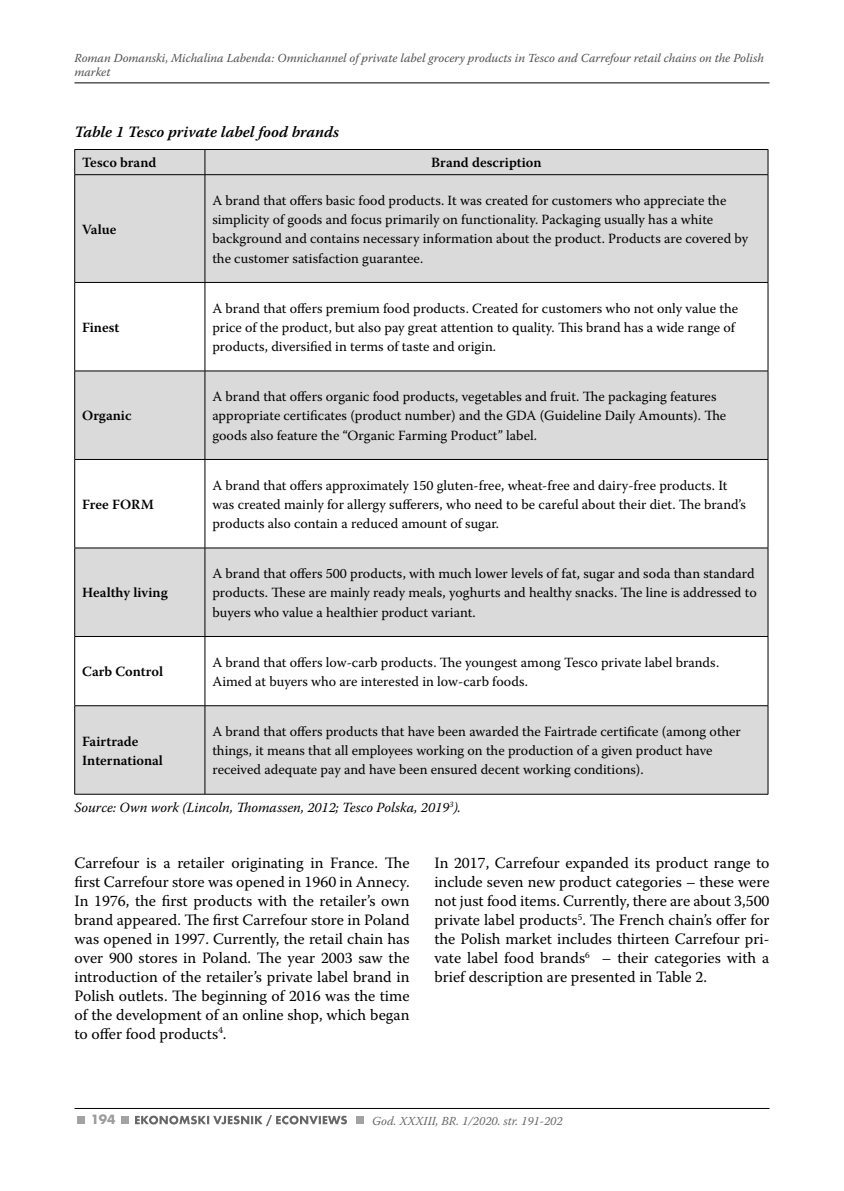
<style>
.page{position:relative;width:844px;height:1191px;background:#fff}
.page>*{position:absolute;margin:0;border:0;box-sizing:border-box;transform-origin:0 0}
.t1{font:15.75px/18.9px "Warnock Pro";color:#000;text-align:justify}
.t2{font:italic 600 15.75px "Warnock Pro";color:#000}
.t3{font:14px/19.2px "Warnock Pro";color:#000}
.t4{font:600 14px/19.2px "Warnock Pro";color:#000}
.t5{font:italic 14px "Warnock Pro";color:#000}
.t6{font:700 14px "Futura TOT";color:#9c9c9c}
.t7{font:italic 12.25px/14px "Warnock Pro";color:#4f4f4f}
.t8{font:italic 12.25px "Warnock Pro";color:#676767}
</style>
<div class="page">
<hr style="left:74px;top:83px;width:695px;height:1px;background:#000">
<hr style="left:74px;top:1108px;width:695px;height:1px;background:#000">
<div style="left:121px;top:1115px;width:7px;height:8px;background:#a3a3a3"></div>
<div style="left:356px;top:1115px;width:8px;height:8px;background:#a3a3a3"></div>
<div style="left:77px;top:1115px;width:8px;height:8px;background:#a3a3a3"></div>
<svg style="left:135px;top:1115px;width:212px;height:11px"></svg>
<svg style="left:75px;top:150px;width:692px;height:644px;fill:#dadada"></svg>
<hr style="left:74px;top:149px;width:131px;height:1px;background:#000">
<svg style="left:74px;top:150px;width:1px;height:24px"></svg>
<hr style="left:205px;top:149px;width:563px;height:1px;background:#000">
<svg style="left:204px;top:150px;width:1px;height:24px"></svg>
<svg style="left:767px;top:150px;width:1px;height:24px"></svg>
<hr style="left:74px;top:174px;width:131px;height:1px;background:#000">
<hr style="left:74px;top:175px;width:1px;height:107px;background:#000">
<hr style="left:205px;top:174px;width:563px;height:1px;background:#000">
<hr style="left:204px;top:175px;width:1px;height:107px;background:#000">
<hr style="left:767px;top:175px;width:1px;height:107px;background:#000">
<hr style="left:74px;top:282px;width:131px;height:1px;background:#000">
<hr style="left:74px;top:283px;width:1px;height:88px;background:#000">
<hr style="left:205px;top:282px;width:563px;height:1px;background:#000">
<hr style="left:204px;top:283px;width:1px;height:88px;background:#000">
<hr style="left:767px;top:283px;width:1px;height:88px;background:#000">
<hr style="left:74px;top:371px;width:131px;height:1px;background:#000">
<hr style="left:74px;top:371px;width:1px;height:88px;background:#000">
<hr style="left:205px;top:371px;width:563px;height:1px;background:#000">
<hr style="left:204px;top:371px;width:1px;height:88px;background:#000">
<hr style="left:767px;top:371px;width:1px;height:88px;background:#000">
<hr style="left:74px;top:459px;width:131px;height:1px;background:#000">
<hr style="left:74px;top:460px;width:1px;height:88px;background:#000">
<hr style="left:205px;top:459px;width:563px;height:1px;background:#000">
<hr style="left:204px;top:460px;width:1px;height:88px;background:#000">
<hr style="left:767px;top:460px;width:1px;height:88px;background:#000">
<hr style="left:74px;top:547px;width:131px;height:1px;background:#000">
<hr style="left:74px;top:548px;width:1px;height:88px;background:#000">
<hr style="left:205px;top:547px;width:563px;height:1px;background:#000">
<hr style="left:204px;top:548px;width:1px;height:88px;background:#000">
<hr style="left:767px;top:548px;width:1px;height:88px;background:#000">
<hr style="left:74px;top:636px;width:131px;height:1px;background:#000">
<hr style="left:74px;top:636px;width:1px;height:69px;background:#000">
<hr style="left:205px;top:636px;width:563px;height:1px;background:#000">
<hr style="left:204px;top:636px;width:1px;height:69px;background:#000">
<hr style="left:767px;top:636px;width:1px;height:69px;background:#000">
<hr style="left:74px;top:705px;width:131px;height:1px;background:#000">
<hr style="left:74px;top:706px;width:1px;height:88px;background:#000">
<hr style="left:205px;top:705px;width:563px;height:1px;background:#000">
<hr style="left:204px;top:706px;width:1px;height:88px;background:#000">
<hr style="left:767px;top:706px;width:1px;height:88px;background:#000">
<hr style="left:74px;top:794px;width:131px;height:1px;background:#000">
<hr style="left:205px;top:794px;width:563px;height:1px;background:#000">
<p class="t7" style="left:74px;top:50px;width:690px">Roman Domanski, Michalina Labenda: Omnichannel of private label grocery products in Tesco and Carrefour retail chains on the Polish market</p>
<p class="t2" style="left:74px;top:123px;width:266px">Table 1 Tesco private label food brands</p>
<p class="t4" style="left:82px;top:153px;width:76px">Tesco brand</p>
<p class="t4" style="left:431px;top:153px;width:112px">Brand description</p>
<p class="t4" style="left:82px;top:219px;width:36px">Value</p>
<p class="t4" style="left:82px;top:317px;width:39px">Finest</p>
<p class="t4" style="left:82px;top:406px;width:51px">Organic</p>
<p class="t4" style="left:82px;top:494px;width:73px">Free FORM</p>
<p class="t4" style="left:82px;top:583px;width:87px">Healthy living</p>
<p class="t3" style="left:212px;top:190px;width:537px">A brand that offers basic food products. It was created for customers who appreciate the simplicity of goods and focus primarily on functionality. Packaging usually has a white background and contains necessary information about the product. Products are covered by the customer satisfaction guarantee.</p>
<p class="t3" style="left:212px;top:298px;width:527px">A brand that offers premium food products. Created for customers who not only value the price of the product, but also pay great attention to quality. This brand has a wide range of products, diversified in terms of taste and origin.</p>
<p class="t3" style="left:212px;top:387px;width:515px">A brand that offers organic food products, vegetables and fruit. The packaging features appropriate certificates (product number) and the GDA (Guideline Daily Amounts). The goods also feature the “Organic Farming Product” label.</p>
<p class="t3" style="left:212px;top:475px;width:535px">A brand that offers approximately 150 gluten-free, wheat-free and dairy-free products. It was created mainly for allergy sufferers, who need to be careful about their diet. The brand’s products also contain a reduced amount of sugar.</p>
<p class="t3" style="left:212px;top:563px;width:545px">A brand that offers 500 products, with much lower levels of fat, sugar and soda than standard products. These are mainly ready meals, yoghurts and healthy snacks. The line is addressed to buyers who value a healthier product variant.</p>
<p class="t4" style="left:82px;top:662px;width:82px">Carb Control</p>
<p class="t3" style="left:212px;top:652px;width:508px">A brand that offers low-carb products. The youngest among Tesco private label brands.<br>Aimed at buyers who are interested in low-carb foods.</p>
<p class="t4" style="left:82px;top:731px;width:82px">Fairtrade<br>International</p>
<p class="t3" style="left:212px;top:721px;width:530px">A brand that offers products that have been awarded the Fairtrade certificate (among other things, it means that all employees working on the production of a given product have received adequate pay and have been ensured decent working conditions).</p>
<p class="t5" style="left:74px;top:798px;width:388px">Source: Own work (Lincoln, Thomassen, 2012; Tesco Polska, 2019<sup>3</sup>).</p>
<p class="t1" style="left:74px;top:853px;width:336px">Carrefour is a retailer originating in France. The first Carrefour store was opened in 1960 in Annecy.<br>In 1976, the first products with the retailer’s own brand appeared. The first Carrefour store in Poland was opened in 1997. Currently, the retail chain has over 900 stores in Poland. The year 2003 saw the introduction of the retailer’s private label brand in Polish outlets. The beginning of 2016 was the time of the development of an online shop, which began to offer food products<sup>4</sup>.</p>
<p class="t1" style="left:434px;top:853px;width:336px">In 2017, Carrefour expanded its product range to include seven new product categories – these were not just food items. Currently, there are about 3,500 private label products<sup>5</sup>. The French chain’s offer for the Polish market includes thirteen Carrefour pri&shy;vate label food brands<sup>6</sup> – their categories with a brief description are presented in Table 2.</p>
<p class="t6" style="left:91px;top:1111px;width:26px">194</p>
<p class="t8" style="left:372px;top:1113px;width:192px">God. XXXIII, BR. 1/2020. str. 191-202</p>
</div>
